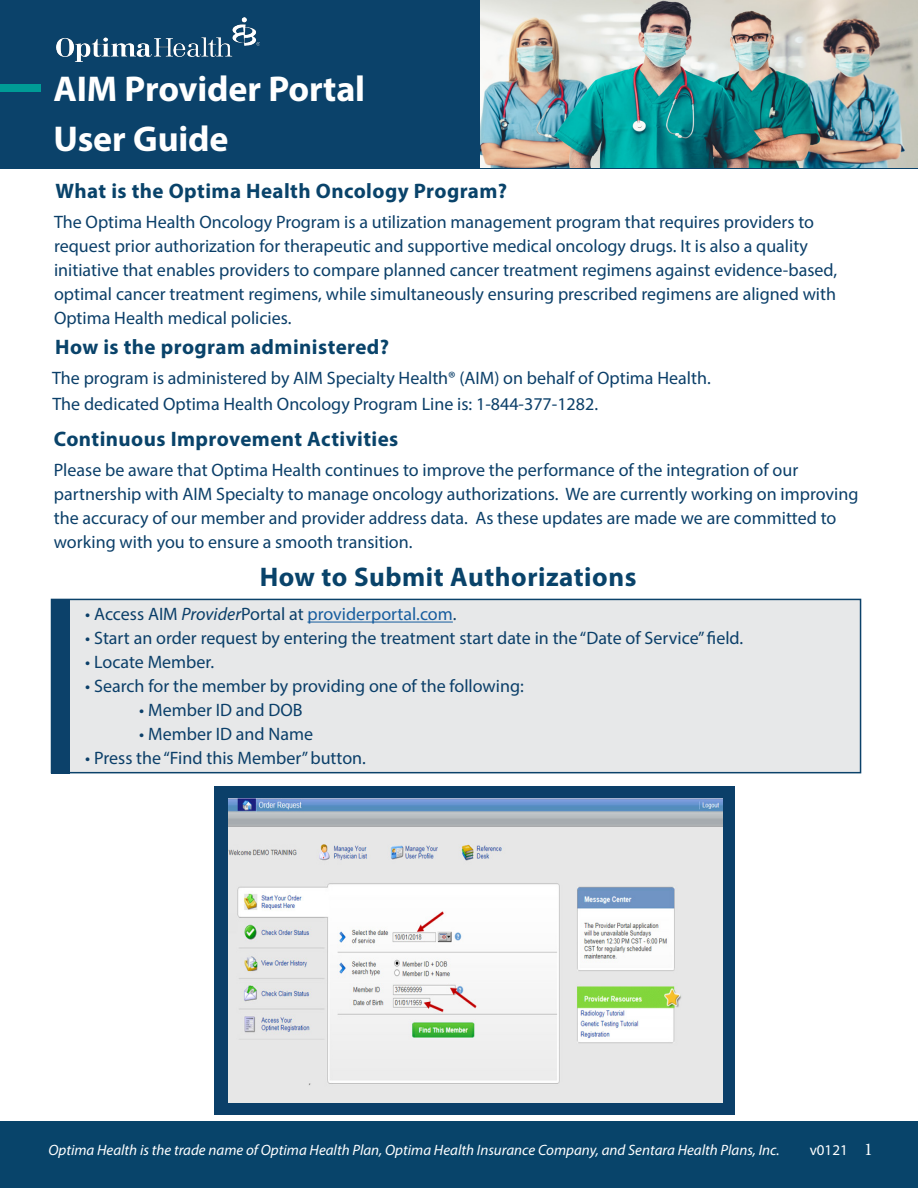
<style>
.page{position:relative;width:918px;height:1188px;background:#fff}
.page>*{position:absolute;margin:0;border:0;box-sizing:border-box;transform-origin:0 0}
.t1{font:700 36px/49.5px "Myriad Pro";letter-spacing:-.005em;color:#fff}
.Paragraph_Style_1{font:700 27px "Myriad Pro";letter-spacing:.02em;color:#09436a}
.Paragraph_Style_1-2{font:700 21px "Myriad Pro";letter-spacing:.02em;color:#09436a}
.t2{font:18px/24px "Myriad Pro";color:#0b3f69}
.t3{font:18px "Minion Pro";color:#fff}
.t4{font:italic 15px "Myriad Pro";color:#fff}
.t5{font:15px "Myriad Pro";color:#fff}
.s1{font-style:italic}
.s2{color:#175d9e}
</style>
<div class="page">
<div style="left:51px;top:599px;width:810px;height:174px;background:#e7e8e9;border:2px solid #0b426a"></div>
<div style="left:51px;top:599px;width:18px;height:174px;background:#0c416a"></div>
<div style="left:0;top:0;width:918px;height:168px;background:#0b426a"></div>
<div style="left:0;top:1121px;width:918px;height:67px;background:#08446a"></div>
<div style="left:0;top:84px;width:40px;height:8px;background:#009c96"></div>
<div style="left:214px;top:787px;width:521px;height:328px;background:#0b3f69"></div>
<img style="left:229px;top:799px;width:494px;height:304px">
<img style="left:481px;top:0;width:437px;height:168px">
<img style="left:57px;top:17px;width:203px;height:45px">
<hr style="left:307px;top:622px;width:146px;height:1px;background:#175d9e">
<p class="t1" style="left:54px;top:63px;width:313px">AIM Provider Portal<br>User Guide</p>
<p class="Paragraph_Style_1-2" style="left:56px;top:177px;width:453px">What is the Optima Health Oncology Program?</p>
<p class="t2" style="left:54px;top:209px;width:785px">The Optima Health Oncology Program is a utilization management program that requires providers to request prior authorization for therapeutic and supportive medical oncology drugs. It is also a quality initiative that enables providers to compare planned cancer treatment regimens against evidence-based, optimal cancer treatment regimens, while simultaneously ensuring prescribed regimens are aligned with Optima Health medical policies.</p>
<p class="Paragraph_Style_1-2" style="left:55px;top:333px;width:336px">How is the program administered?</p>
<p class="t2" style="left:52px;top:365px;width:660px">The program is administered by AIM Specialty Health® (AIM) on behalf of Optima Health.</p>
<p class="t2" style="left:52px;top:392px;width:547px">The dedicated Optima Health Oncology Program Line is: 1-844-377-1282.</p>
<p class="Paragraph_Style_1-2" style="left:54px;top:426px;width:346px">Continuous Improvement Activities</p>
<p class="t2" style="left:54px;top:458px;width:806px">Please be aware that Optima Health continues to improve the performance of the integration of our partnership with AIM Specialty to manage oncology authorizations. We are currently working on improving the accuracy of our member and provider address data. As these updates are made we are committed to working with you to ensure a smooth transition.</p>
<p class="Paragraph_Style_1" style="left:260px;top:560px;width:378px">How to Submit Authorizations</p>
<p class="t2" style="left:85px;top:602px;width:373px">• Access AIM <span class="s1">Provider</span>Portal at <span class="s2">providerportal.com</span>.</p>
<p class="t2" style="left:85px;top:626px;width:660px">• Start an order request by entering the treatment start date in the “Date of Service” field.</p>
<p class="t2" style="left:85px;top:650px;width:130px">• Locate Member.</p>
<p class="t2" style="left:85px;top:674px;width:440px">• Search for the member by providing one of the following:</p>
<p class="t2" style="left:139px;top:698px;width:165px">• Member ID and DOB</p>
<p class="t2" style="left:139px;top:722px;width:175px">• Member ID and Name</p>
<p class="t2" style="left:85px;top:746px;width:282px">• Press the “Find this Member” button.</p>
<p class="t4" style="left:48px;top:1141px;width:733px">Optima Health is the trade name of Optima Health Plan, Optima Health Insurance Company, and Sentara Health Plans, Inc.</p>
<p class="t5" style="left:810px;top:1141px;width:39px">v0121</p>
<p class="t3" style="left:864px;top:1137px;width:10px">1</p>
</div>
